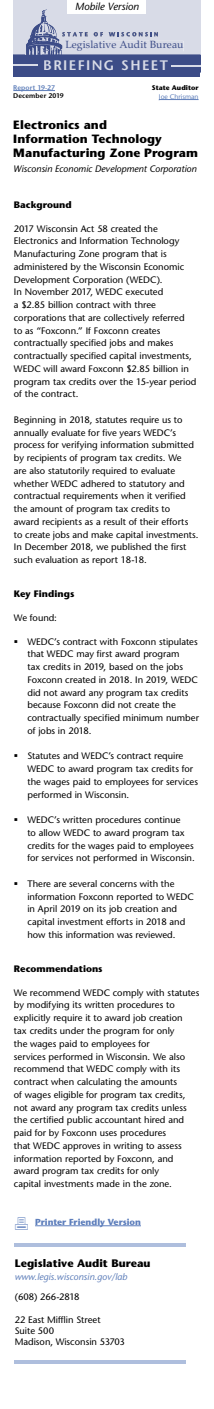
<style>
.page{position:relative;width:214px;height:1409px;background:#fff}
.page>*{position:absolute;margin:0;border:0;box-sizing:border-box;transform-origin:0 0}
.t1{font:600 13.8px "Stone Sans Std";letter-spacing:.1em;color:#d8dbe7}
.BTitle{font:700 12px/13.5px "Stone Sans Std";letter-spacing:.005em;color:#000}
.t2{font:700 10.88px "Stone Sans Std";color:#000}
.t3{font:10.43px "Palatino LT Std";letter-spacing:.01em;color:#3c4c87}
.t4{font:italic 500 10.35px "Stone Sans Std";color:#000}
.Text{font:500 9.38px/12.8px "Stone Sans Std";color:#000}
.t5{font:italic 500 9.38px/20.1px "Stone Sans Std";color:#5f7fba}
.Agency{font:italic 500 9.38px "Stone Sans Std";color:#000}
.FirstLevel{font:700 9.38px "Stone Sans Std";letter-spacing:.005em;color:#000}
.t6{font:700 8.7px "Stone Sans Std";color:#5d7ebc}
.t7{font:600 6.75px "Stone Sans Std";letter-spacing:.015em;color:#000}
.t8{font:700 6.75px "Stone Sans Std";color:#000}
.t9{font:600 6.75px "Stone Sans Std";letter-spacing:.01em;color:#5f7fba}
.t10{font:500 6.75px "Stone Sans Std";color:#5f7fba}
.s1{font-style:normal;color:#000}
</style>
<div class="page">
<hr style="left:15px;top:1360px;width:170px;height:3px;background:#5d7ebc">
<hr style="left:14px;top:1243px;width:171px;height:3px;background:#5d7ebc">
<hr style="left:35px;top:1225px;width:106px;height:1px;background:#5d7ebc">
<div style="left:14px;top:55px;width:186px;height:22px;background:#3c4c87"></div>
<svg style="left:14px;top:0;width:186px;height:10px"></svg>
<div style="left:67px;top:0;width:79px;height:14px;background:#fff"></div>
<svg style="left:14px;top:10px;width:186px;height:57px"></svg>
<hr style="left:13px;top:90px;width:42px;height:1px;background:#5f7fba">
<hr style="left:158px;top:99px;width:40px;height:1px;background:#5f7fba">
<p class="t4" style="left:75px;top:1px;width:65px">Mobile Version</p>
<p class="t3" style="left:65px;top:39px;width:119px">Legislative Audit Bureau</p>
<p class="t1" style="left:43px;top:57px;width:126px">BRIEFING SHEET</p>
<p class="t8" style="left:151px;top:83px;width:48px">State Auditor</p>
<p class="t10" style="left:158px;top:92px;width:41px">Joe Chrisman</p>
<p class="t9" style="left:13px;top:83px;width:43px">Report 19-27</p>
<p class="t7" style="left:13px;top:92px;width:52px">December 2019</p>
<p class="BTitle" style="left:13px;top:119px;width:186px">Electronics and<br>Information Technology<br>Manufacturing Zone Program</p>
<p class="Agency" style="left:13px;top:163px;width:184px">Wisconsin Economic Development Corporation</p>
<p class="FirstLevel" style="left:14px;top:199px;width:59px">Background</p>
<p class="Text" style="left:14px;top:222px;width:184px">2017 Wisconsin Act 58 created the Electronics and Information Technology Manufacturing Zone program that is administered by the Wisconsin Economic Development Corporation (WEDC).<br>In November 2017, WEDC executed<br>a $2.85 billion contract with three corporations that are collectively referred<br>to as “Foxconn.” If Foxconn creates contractually specified jobs and makes contractually specified capital investments, WEDC will award Foxconn $2.85 billion in program tax credits over the 15-year period of the contract.</p>
<p class="Text" style="left:14px;top:413px;width:186px">Beginning in 2018, statutes require us to annually evaluate for five years WEDC’s process for verifying information submitted by recipients of program tax credits. We<br>are also statutorily required to evaluate whether WEDC adhered to statutory and contractual requirements when it verified the amount of program tax credits to<br>award recipients as a result of their efforts to create jobs and make capital investments.<br>In December 2018, we published the first such evaluation as report 18-18.</p>
<p class="FirstLevel" style="left:14px;top:588px;width:62px">Key Findings</p>
<p class="Text" style="left:14px;top:611px;width:44px">We found:</p>
<p class="Text" style="left:27px;top:635px;width:173px;text-indent:-14px">▪ WEDC’s contract with Foxconn stipulates that WEDC may first award program<br>tax credits in 2019, based on the jobs Foxconn created in 2018. In 2019, WEDC did not award any program tax credits because Foxconn did not create the contractually specified minimum number of jobs in 2018.</p>
<p class="Text" style="left:27px;top:749px;width:172px;text-indent:-14px">▪ Statutes and WEDC’s contract require WEDC to award program tax credits for the wages paid to employees for services performed in Wisconsin.</p>
<p class="Text" style="left:27px;top:813px;width:168px;text-indent:-14px">▪ WEDC’s written procedures continue<br>to allow WEDC to award program tax credits for the wages paid to employees for services not performed in Wisconsin.</p>
<p class="Text" style="left:27px;top:877px;width:167px;text-indent:-14px">▪ There are several concerns with the information Foxconn reported to WEDC in April 2019 on its job creation and capital investment efforts in 2018 and how this information was reviewed.</p>
<p class="FirstLevel" style="left:14px;top:963px;width:90px">Recommendations</p>
<p class="Text" style="left:14px;top:986px;width:187px">We recommend WEDC comply with statutes by modifying its written procedures to explicitly require it to award job creation<br>tax credits under the program for only<br>the wages paid to employees for<br>services performed in Wisconsin. We also recommend that WEDC comply with its contract when calculating the amounts<br>of wages eligible for program tax credits, not award any program tax credits unless the certified public accountant hired and paid for by Foxconn uses procedures<br>that WEDC approves in writing to assess information reported by Foxconn, and award program tax credits for only<br>capital investments made in the zone.</p>
<p class="t6" style="left:35px;top:1216px;width:107px">Printer Friendly Version</p>
<p class="t2" style="left:15px;top:1257px;width:137px">Legislative Audit Bureau</p>
<p class="t5" style="left:15px;top:1266px;width:114px">www.legis.wisconsin.gov/lab <span class="s1">(608) 266-2818</span></p>
<p class="Text" style="left:15px;top:1312px;width:87px">22 East Mifflin Street</p>
<p class="Text" style="left:15px;top:1324px;width:41px">Suite 500</p>
<p class="Text" style="left:15px;top:1335px;width:111px">Madison, Wisconsin 53703</p>
</div>
